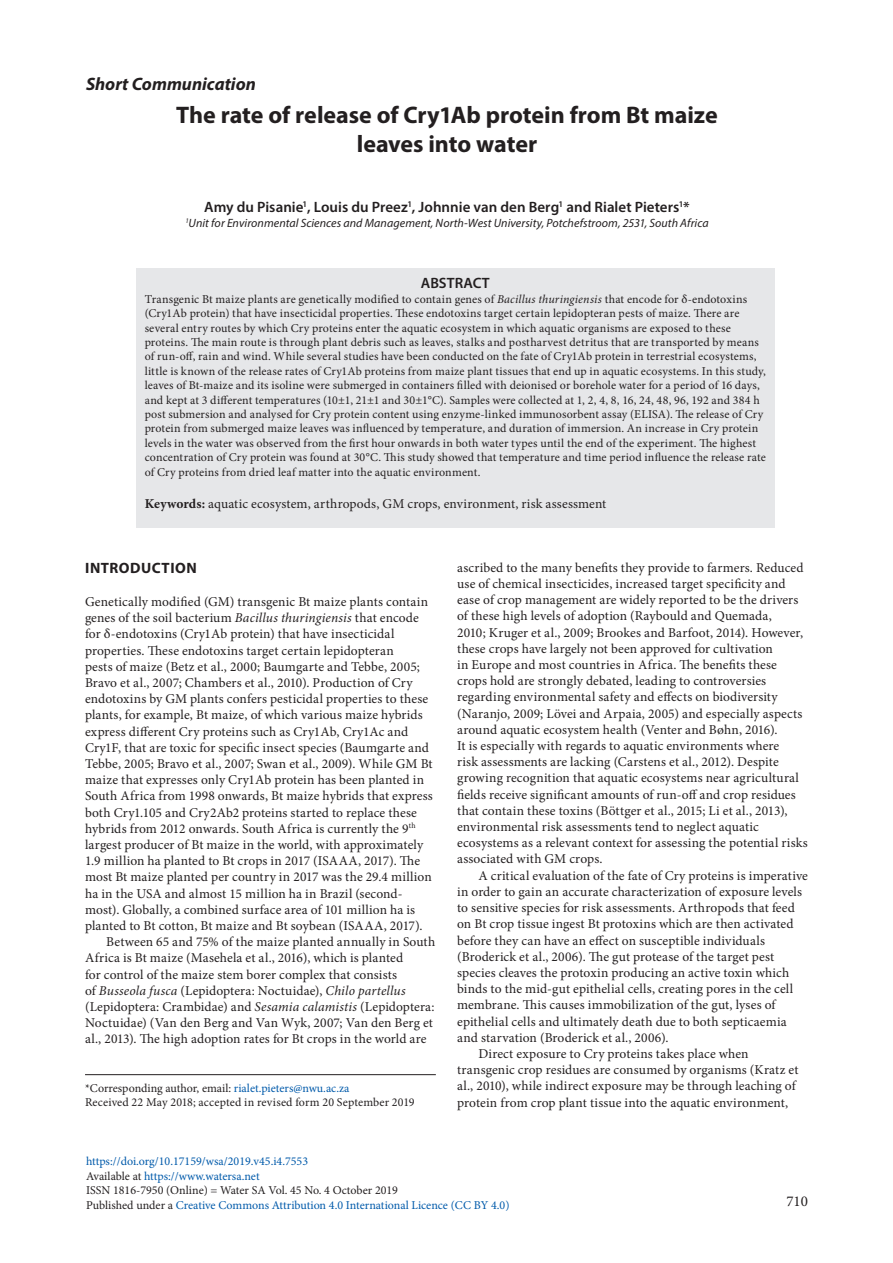
<style>
.page{position:relative;width:893px;height:1263px;background:#fff}
.page>*{position:absolute;margin:0;border:0;box-sizing:border-box;transform-origin:0 0}
.t1{font:700 24px/28.8px "Myriad Pro";letter-spacing:-.005em;color:#231f20;text-align:center}
.t2{font:italic 700 18px "Myriad Pro";color:#231f20}
.t3{font:600 15px "Myriad Pro";color:#231f20}
.t4{font:700 15px "Myriad Pro";letter-spacing:.035em;color:#231f20}
.t5{font:15px "Minion Pro";color:#231f20}
.t6{font:13.5px/16.2px "Minion Pro";letter-spacing:.01em;color:#231f20}
.t7{font:italic 13.5px "Minion Pro";letter-spacing:.01em;color:#231f20}
.t8{font:12px/14.4px "Minion Pro";letter-spacing:.01em;color:#231f20}
.t9{font:12px/14.4px "Minion Pro";color:#015aaa}
.t10{font:italic 12px "Myriad Pro";letter-spacing:.005em;color:#231f20}
.s1{font-style:italic}
.s2{font-weight:700}
.s3{font-style:normal}
.s4{color:#015aaa}
.s5{color:#231f20}
</style>
<div class="page">
<div style="left:136px;top:269px;width:638px;height:259px;background:#e6e7e9"></div>
<hr style="left:85px;top:1074px;width:351px;height:1px;background:#231f20">
<h2 class="t2" style="left:86px;top:72px;width:171px">Short Communication</h2>
<h1 class="t1" style="left:176px;top:100px;width:543px">The rate of release of Cry1Ab protein from Bt maize leaves into water</h1>
<p class="t3" style="left:204px;top:197px;width:487px">Amy du Pisanie<sup>1</sup>, Louis du Preez<sup>1</sup>, Johnnie van den Berg<sup>1</sup> and Rialet Pieters<sup>1</sup>*</p>
<p class="t10" style="left:185px;top:215px;width:525px"><sup>1</sup>Unit for Environmental Sciences and Management, North-West University, Potchefstroom, 2531, South Africa</p>
<p class="t3" style="left:421px;top:274px;width:70px">ABSTRACT</p>
<p class="t8" style="left:145px;top:292px;width:623px">Transgenic Bt maize plants are genetically modified to contain genes of <span class="s1">Bacillus thuringiensis</span> that encode for δ-endotoxins (Cry1Ab protein) that have insecticidal properties. These endotoxins target certain lepidopteran pests of maize. There are several entry routes by which Cry proteins enter the aquatic ecosystem in which aquatic organisms are exposed to these proteins. The main route is through plant debris such as leaves, stalks and postharvest detritus that are transported by means of run-off, rain and wind. While several studies have been conducted on the fate of Cry1Ab protein in terrestrial ecosystems, little is known of the release rates of Cry1Ab proteins from maize plant tissues that end up in aquatic ecosystems. In this study, leaves of Bt-maize and its isoline were submerged in containers filled with deionised or borehole water for a period of 16 days, and kept at 3 different temperatures (10±1, 21±1 and 30±1°C). Samples were collected at 1, 2, 4, 8, 16, 24, 48, 96, 192 and 384 h post submersion and analysed for Cry protein content using enzyme-linked immunosorbent assay (ELISA). The release of Cry protein from submerged maize leaves was influenced by temperature, and duration of immersion. An increase in Cry protein levels in the water was observed from the first hour onwards in both water types until the end of the experiment. The highest concentration of Cry protein was found at 30°C. This study showed that temperature and time period influence the release rate of Cry proteins from dried leaf matter into the aquatic environment.</p>
<p class="t6" style="left:145px;top:496px;width:463px"><span class="s2">Keywords:</span> aquatic ecosystem, arthropods, GM crops, environment, risk assessment</p>
<p class="t4" style="left:85px;top:558px;width:113px">INTRODUCTION</p>
<p class="t6" style="left:85px;top:594px;width:345px">Genetically modified (GM) transgenic Bt maize plants contain</p>
<p class="t6" style="left:85px;top:610px;width:335px">genes of the soil bacterium <span class="s1">Bacillus thuringiensis</span> that encode</p>
<p class="t6" style="left:85px;top:626px;width:311px">for δ-endotoxins (Cry1Ab protein) that have insecticidal</p>
<p class="t6" style="left:85px;top:642px;width:310px">properties. These endotoxins target certain lepidopteran</p>
<p class="t6" style="left:85px;top:658px;width:336px">pests of maize (Betz et al., 2000; Baumgarte and Tebbe, 2005;</p>
<p class="t6" style="left:85px;top:675px;width:329px">Bravo et al., 2007; Chambers et al., 2010). Production of Cry</p>
<p class="t6" style="left:85px;top:691px;width:345px">endotoxins by GM plants confers pesticidal properties to these</p>
<p class="t6" style="left:85px;top:707px;width:339px">plants, for example, Bt maize, of which various maize hybrids</p>
<p class="t6" style="left:85px;top:723px;width:325px">express different Cry proteins such as Cry1Ab, Cry1Ac and</p>
<p class="t6" style="left:85px;top:739px;width:346px">Cry1F, that are toxic for specific insect species (Baumgarte and</p>
<p class="t6" style="left:85px;top:756px;width:349px">Tebbe, 2005; Bravo et al., 2007; Swan et al., 2009). While GM Bt</p>
<p class="t6" style="left:85px;top:772px;width:341px">maize that expresses only Cry1Ab protein has been planted in</p>
<p class="t6" style="left:85px;top:788px;width:349px">South Africa from 1998 onwards, Bt maize hybrids that express</p>
<p class="t6" style="left:85px;top:804px;width:333px">both Cry1.105 and Cry2Ab2 proteins started to replace these</p>
<p class="t6" style="left:85px;top:820px;width:332px">hybrids from 2012 onwards. South Africa is currently the 9<sup>th</sup></p>
<p class="t6" style="left:85px;top:837px;width:340px">largest producer of Bt maize in the world, with approximately</p>
<p class="t6" style="left:85px;top:853px;width:337px">1.9 million ha planted to Bt crops in 2017 (ISAAA, 2017). The</p>
<p class="t6" style="left:85px;top:869px;width:348px">most Bt maize planted per country in 2017 was the 29.4 million</p>
<p class="t6" style="left:85px;top:885px;width:319px">ha in the USA and almost 15 million ha in Brazil (second-</p>
<p class="t6" style="left:85px;top:901px;width:332px">most). Globally, a combined surface area of 101 million ha is</p>
<p class="t6" style="left:85px;top:918px;width:339px">planted to Bt cotton, Bt maize and Bt soybean (ISAAA, 2017).</p>
<p class="t6" style="left:106px;top:934px;width:331px">Between 65 and 75% of the maize planted annually in South</p>
<p class="t6" style="left:85px;top:950px;width:320px">Africa is Bt maize (Masehela et al., 2016), which is planted</p>
<p class="t6" style="left:85px;top:966px;width:314px">for control of the maize stem borer complex that consists</p>
<p class="t7" style="left:85px;top:981px;width:322px"><span class="s3">of</span> Busseola fusca <span class="s3">(Lepidoptera: Noctuidae),</span> Chilo partellus</p>
<p class="t6" style="left:85px;top:999px;width:351px">(Lepidoptera: Crambidae) and <span class="s1">Sesamia calamistis</span> (Lepidoptera:</p>
<p class="t6" style="left:85px;top:1015px;width:350px">Noctuidae) (Van den Berg and Van Wyk, 2007; Van den Berg et</p>
<p class="t6" style="left:85px;top:1031px;width:343px">al., 2013). The high adoption rates for Bt crops in the world are</p>
<p class="t8" style="left:85px;top:1081px;width:331px">*Corresponding author, email: <span class="s4">rialet.pieters@nwu.ac.za<br></span>Received 22 May 2018; accepted in revised form 20 September 2019</p>
<p class="t6" style="left:457px;top:559px;width:352px">ascribed to the many benefits they provide to farmers. Reduced use of chemical insecticides, increased target specificity and ease of crop management are widely reported to be the drivers of these high levels of adoption (Raybould and Quemada,<br>2010; Kruger et al., 2009; Brookes and Barfoot, 2014). However, these crops have largely not been approved for cultivation<br>in Europe and most countries in Africa. The benefits these crops hold are strongly debated, leading to controversies regarding environmental safety and effects on biodiversity (Naranjo, 2009; Lövei and Arpaia, 2005) and especially aspects around aquatic ecosystem health (Venter and Bøhn, 2016).<br>It is especially with regards to aquatic environments where<br>risk assessments are lacking (Carstens et al., 2012). Despite growing recognition that aquatic ecosystems near agricultural fields receive significant amounts of run-off and crop residues that contain these toxins (Böttger et al., 2015; Li et al., 2013), environmental risk assessments tend to neglect aquatic ecosystems as a relevant context for assessing the potential risks associated with GM crops.</p>
<p class="t6" style="left:478px;top:867px;width:331px">A critical evaluation of the fate of Cry proteins is imperative</p>
<p class="t6" style="left:457px;top:883px;width:346px">in order to gain an accurate characterization of exposure levels</p>
<p class="t6" style="left:457px;top:900px;width:339px">to sensitive species for risk assessments. Arthropods that feed</p>
<p class="t6" style="left:457px;top:916px;width:338px">on Bt crop tissue ingest Bt protoxins which are then activated</p>
<p class="t6" style="left:457px;top:932px;width:309px">before they can have an effect on susceptible individuals</p>
<p class="t6" style="left:457px;top:948px;width:319px">(Broderick et al., 2006). The gut protease of the target pest</p>
<p class="t6" style="left:457px;top:964px;width:334px">species cleaves the protoxin producing an active toxin which</p>
<p class="t6" style="left:457px;top:981px;width:337px">binds to the mid-gut epithelial cells, creating pores in the cell</p>
<p class="t6" style="left:457px;top:997px;width:320px">membrane. This causes immobilization of the gut, lyses of</p>
<p class="t6" style="left:457px;top:1013px;width:331px">epithelial cells and ultimately death due to both septicaemia</p>
<p class="t6" style="left:457px;top:1029px;width:213px">and starvation (Broderick et al., 2006).</p>
<p class="t6" style="left:478px;top:1045px;width:272px">Direct exposure to Cry proteins takes place when</p>
<p class="t6" style="left:457px;top:1062px;width:343px">transgenic crop residues are consumed by organisms (Kratz et</p>
<p class="t6" style="left:457px;top:1078px;width:340px">al., 2010), while indirect exposure may be through leaching of</p>
<p class="t6" style="left:457px;top:1094px;width:333px">protein from crop plant tissue into the aquatic environment,</p>
<p class="t9" style="left:86px;top:1154px;width:425px">https://doi.org/10.17159/wsa/2019.v45.i4.7553<br><span class="s5">Available at</span> https://www.watersa.net<br><span class="s5">ISSN 1816-7950 (Online) = Water SA Vol. 45 No. 4 October 2019<br>Published under a</span> Creative Commons Attribution 4.0 International Licence (CC BY 4.0)</p>
<p class="t5" style="left:786px;top:1191px;width:23px">710</p>
</div>
